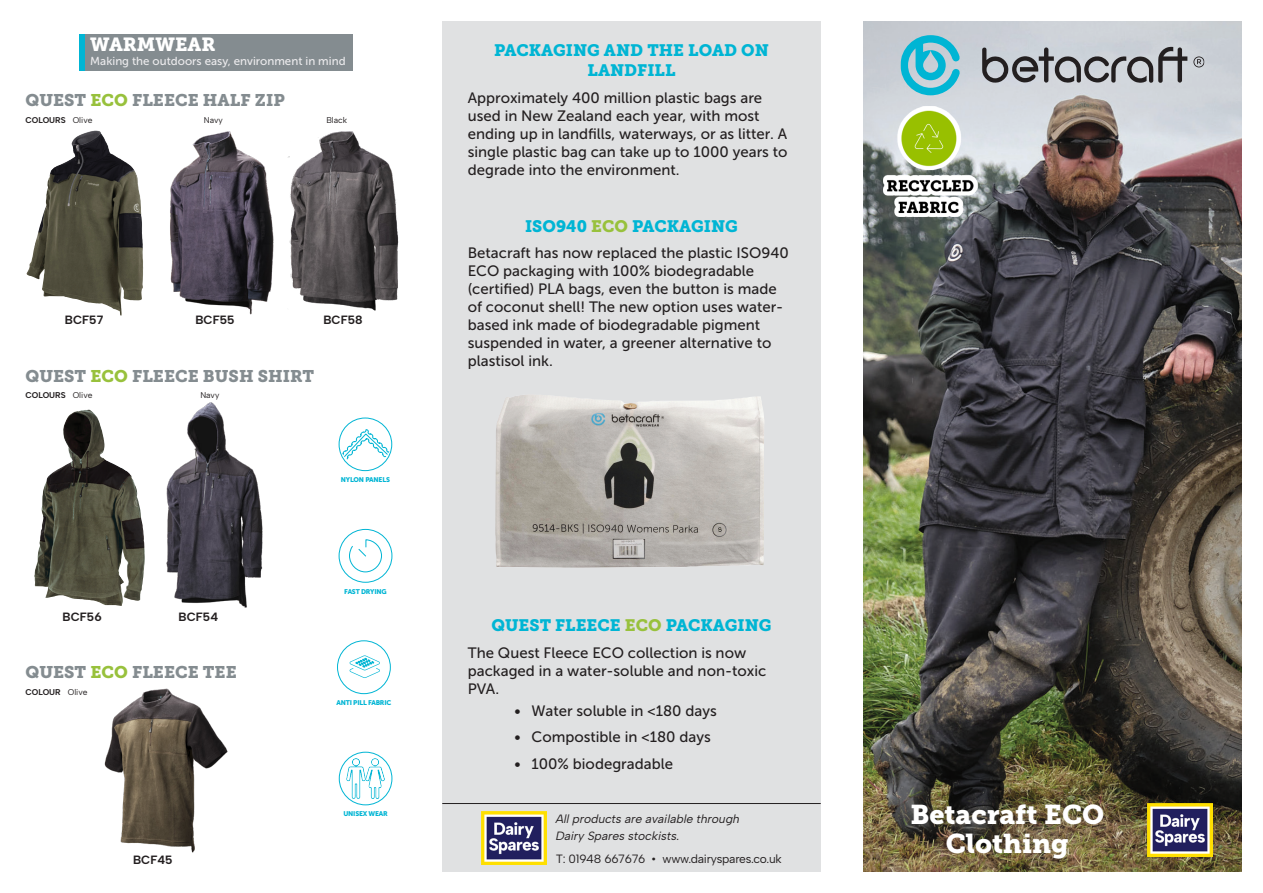
<style>
.page{position:relative;width:1263px;height:893px;background:#fff}
.page>*{position:absolute;margin:0;border:0;box-sizing:border-box;transform-origin:0 0}
.t1{font:27px/28.5px "Museo Slab 900";color:#fff;text-align:center}
.t2{font:18.9px "Museo Slab 900";color:#fff}
.t3{font:16.8px "Museo Slab 900";color:#848c90}
.t4{font:16.5px/19.8px "Museo Slab 900";color:#00b5d4;text-align:center}
.t5{font:15px/18px "Museo Sans 500";color:#231f20}
.t6{font:italic 12px "Albert Sans";color:#231f20}
.t7{font:12px "Albert Sans";letter-spacing:-.02em;color:#231f20}
.t8{font:700 12px "Albert Sans";color:#231f20}
.t9{font:11.55px "Museo Sans 500";color:#ecebed}
.t10{font:700 8.4px "Albert Sans";color:#231f20}
.t11{font:8.4px "Albert Sans";color:#231f20}
.Icon_text{font:6.75px "Museo Sans 900";letter-spacing:-.03em;color:#00b5d4}
.s1{color:#98c13c}
.s2{font-weight:400}
</style>
<div class="page">
<div style="left:442px;top:21px;width:379px;height:851px;background:#e0e1e2"></div>
<img style="left:481px;top:812px;width:66px;height:52px">
<hr style="left:442px;top:803px;width:379px;height:1px;background:#231f20">
<img style="left:863px;top:21px;width:379px;height:851px">
<img style="left:1147px;top:804px;width:65px;height:52px">
<svg style="left:982px;top:47px;width:205px;height:36px"></svg>
<svg style="left:1193px;top:56px;width:11px;height:11px"></svg>
<svg style="left:900px;top:35px;width:61px;height:60px"></svg>
<svg style="left:1084px;top:91px;width:99px;height:10px"></svg>
<svg style="left:973px;top:106px;width:4px;height:111px"></svg>
<img style="left:877px;top:100px;width:96px;height:125px">
<div style="left:79px;top:34px;width:6px;height:36px;background:#00b5d4"></div>
<div style="left:85px;top:34px;width:268px;height:36px;background:#848c90"></div>
<img style="left:288px;top:131px;width:111px;height:180px">
<img style="left:27px;top:130px;width:96px;height:186px">
<img style="left:170px;top:131px;width:104px;height:184px">
<div style="left:339px;top:529px;width:53px;height:54px;border:1px solid #00b5d4;border-radius:50%"></div>
<svg style="left:349px;top:539px;width:33px;height:33px"></svg>
<svg style="left:337px;top:640px;width:54px;height:55px"></svg>
<svg style="left:339px;top:752px;width:53px;height:53px"></svg>
<div style="left:339px;top:752px;width:53px;height:53px;border:1px solid #00b5d4;border-radius:50%"></div>
<img style="left:346px;top:758px;width:39px;height:41px">
<svg style="left:339px;top:429px;width:53px;height:37px"></svg>
<img style="left:166px;top:402px;width:97px;height:206px">
<img style="left:34px;top:410px;width:90px;height:196px">
<img style="left:104px;top:688px;width:124px;height:165px">
<img style="left:495px;top:395px;width:269px;height:173px">
<p class="t2" style="left:90px;top:33px;width:127px">WARMWEAR</p>
<p class="t9" style="left:90px;top:54px;width:257px">Making the outdoors easy, environment in mind</p>
<p class="t3" style="left:26px;top:91px;width:261px">QUEST <span class="s1">ECO</span> FLEECE HALF ZIP</p>
<p class="t10" style="left:26px;top:115px;width:68px">COLOURS <span class="s2">Olive</span></p>
<p class="t11" style="left:204px;top:115px;width:20px">Navy</p>
<p class="t11" style="left:326px;top:115px;width:22px">Black</p>
<p class="t8" style="left:65px;top:313px;width:40px">BCF57</p>
<p class="t8" style="left:195px;top:313px;width:41px">BCF55</p>
<p class="t8" style="left:323px;top:313px;width:41px">BCF58</p>
<p class="t3" style="left:26px;top:366px;width:290px">QUEST <span class="s1">ECO</span> FLEECE BUSH SHIRT</p>
<p class="t10" style="left:26px;top:390px;width:68px">COLOURS <span class="s2">Olive</span></p>
<p class="t11" style="left:200px;top:390px;width:20px">Navy</p>
<p class="Icon_text" style="left:341px;top:476px;width:51px">NYLON PANELS</p>
<p class="t8" style="left:63px;top:609px;width:41px">BCF56</p>
<p class="t8" style="left:179px;top:609px;width:41px">BCF54</p>
<p class="t3" style="left:26px;top:663px;width:213px">QUEST <span class="s1">ECO</span> FLEECE TEE</p>
<p class="t10" style="left:26px;top:687px;width:63px">COLOUR <span class="s2">Olive</span></p>
<p class="t8" style="left:133px;top:853px;width:41px">BCF45</p>
<p class="Icon_text" style="left:344px;top:587px;width:44px">FAST DRYING</p>
<p class="Icon_text" style="left:336px;top:699px;width:56px">ANTI PILL FABRIC</p>
<p class="Icon_text" style="left:343px;top:809px;width:46px">UNISEX WEAR</p>
<p class="t4" style="left:494px;top:41px;width:276px">PACKAGING AND THE LOAD ON<br>LANDFILL</p>
<p class="t5" style="left:468px;top:89px;width:321px">Approximately 400 million plastic bags are used in New Zealand each year, with most ending up in landfills, waterways, or as litter. A single plastic bag can take up to 1000 years to degrade into the environment.</p>
<p class="t4" style="left:525px;top:216px;width:214px">ISO940 <span class="s1">ECO</span> PACKAGING</p>
<p class="t5" style="left:468px;top:244px;width:322px">Betacraft has now replaced the plastic ISO940<br>ECO packaging with 100% biodegradable (certified) PLA bags, even the button is made of coconut shell! The new option uses water&shy;based ink made of biodegradable pigment suspended in water, a greener alternative to plastisol ink.</p>
<p class="t4" style="left:491px;top:615px;width:282px">QUEST FLEECE <span class="s1">ECO</span> PACKAGING</p>
<p class="t5" style="left:468px;top:643px;width:300px">The Quest Fleece ECO collection is now packaged in a water-soluble and non-toxic<br>PVA.</p>
<p class="t5" style="left:514px;top:702px;width:204px">• Water soluble in &lt;180 days</p>
<p class="t5" style="left:514px;top:728px;width:198px">• Compostible in &lt;180 days</p>
<p class="t5" style="left:514px;top:755px;width:160px">• 100% biodegradable</p>
<p class="t6" style="left:556px;top:812px;width:186px">All products are available through</p>
<p class="t6" style="left:556px;top:828px;width:125px">Dairy Spares stockists.</p>
<p class="t7" style="left:556px;top:851px;width:227px">T: 01948 667676 • www.dairyspares.co.uk</p>
<p class="t1" style="left:910px;top:801px;width:195px">Betacraft ECO<br>Clothing</p>
</div>
